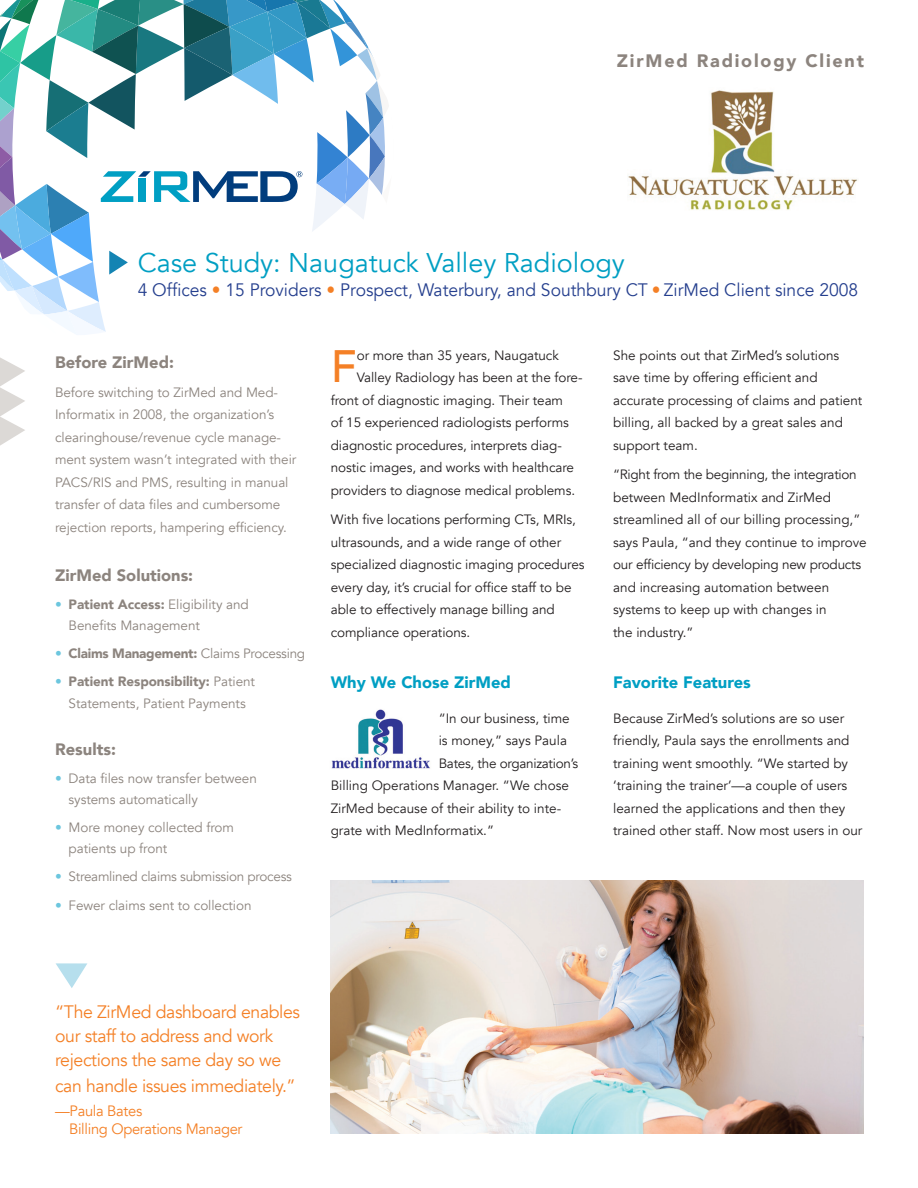
<style>
.page{position:relative;width:918px;height:1188px;background:#fff}
.page>*{position:absolute;margin:0;border:0;box-sizing:border-box;transform-origin:0 0}
.t1{font:500 45.3px "Avenir";color:#f48026}
.t2{font:27px "Avenir";color:#009fc3}
.t3{font:18px/24.5px "Avenir";letter-spacing:-.02em;color:#f48026}
.t4{font:18px "Avenir";color:#253f8e}
.Running_Head_at_top{font:900 18px "Avenir";letter-spacing:.1em;color:#8c847e}
.Running_Head_at_top-2{font:900 16.5px "Avenir";color:#8c847e}
.t5{font:900 16.5px "Avenir";color:#009fc3}
.t6{font:15px "Avenir";letter-spacing:-.02em;color:#f48026}
.t7{font:13.5px/22.5px "Avenir";color:#231f20}
.t8{font:13.5px/22.5px "Avenir";letter-spacing:-.005em;color:#8c847e}
.t9{font:900 13.5px "Avenir";letter-spacing:-.02em;color:#8c847e}
.s1{color:#f48026}
.s2{color:#6cc6de}
.s3{font-weight:900}
.s4{font-weight:400;color:#6cc6de}
.s5{font-weight:400}
</style>
<div class="page">
<img style="left:331px;top:709px;width:99px;height:60px">
<svg style="left:56px;top:963px;width:31px;height:25px"></svg>
<img style="left:628px;top:90px;width:230px;height:120px">
<img style="left:331px;top:880px;width:533px;height:254px">
<svg style="left:0;top:357px;width:25px;height:89px"></svg>
<svg style="left:0;top:0;width:385px;height:335px"></svg>
<p class="Running_Head_at_top" style="left:617px;top:45px;width:249px">ZirMed Radiology Client</p>
<p class="t2" style="left:138px;top:246px;width:489px">Case Study: Naugatuck Valley Radiology</p>
<p class="t4" style="left:138px;top:279px;width:722px">4 Offices <span class="s1">•</span> 15 Providers <span class="s1">•</span> Prospect, Waterbury, and Southbury CT <span class="s1">•</span> ZirMed Client since 2008</p>
<p class="Running_Head_at_top-2" style="left:55px;top:348px;width:120px">Before ZirMed:</p>
<p class="t8" style="left:55px;top:381px;width:243px">Before switching to ZirMed and Med-Informatix in 2008, the organization’s clearinghouse/revenue cycle manage&shy;ment system wasn’t integrated with their PACS/RIS and PMS, resulting in manual transfer of data files and cumbersome rejection reports, hampering efficiency.</p>
<p class="Running_Head_at_top-2" style="left:55px;top:561px;width:140px">ZirMed Solutions:</p>
<p class="t8" style="left:69px;top:594px;width:182px;line-height:21px;text-indent:-14px"><span class="s2">•</span> <span class="s3">Patient Access:</span> Eligibility and<br>Benefits Management</p>
<p class="t9" style="left:55px;top:641px;width:252px"><span class="s4">•</span> Claims Management: <span class="s5">Claims Processing</span></p>
<p class="t8" style="left:55px;top:670px;width:201px;text-align:center"><span class="s2">•</span> <span class="s3">Patient Responsibility:</span> Patient<br>Statements, Patient Payments</p>
<p class="Running_Head_at_top-2" style="left:55px;top:735px;width:62px">Results:</p>
<p class="t8" style="left:69px;top:768px;width:190px;line-height:21px;text-indent:-14px"><span class="s2">•</span> Data files now transfer between systems automatically</p>
<p class="t8" style="left:69px;top:817px;width:167px;line-height:21px;text-indent:-14px"><span class="s2">•</span> More money collected from patients up front</p>
<p class="t8" style="left:55px;top:865px;width:238px"><span class="s2">•</span> Streamlined claims submission process</p>
<p class="t8" style="left:55px;top:894px;width:198px"><span class="s2">•</span> Fewer claims sent to collection</p>
<p class="t1" style="left:331px;top:328px;width:27px">F</p>
<p class="t7" style="left:357px;top:344px;width:204px">or more than 35 years, Naugatuck</p>
<p class="t7" style="left:357px;top:367px;width:227px">Valley Radiology has been at the fore-</p>
<p class="t7" style="left:331px;top:389px;width:234px">front of diagnostic imaging. Their team</p>
<p class="t7" style="left:331px;top:412px;width:240px">of 15 experienced radiologists performs</p>
<p class="t7" style="left:331px;top:434px;width:233px">diagnostic procedures, interprets diag-</p>
<p class="t7" style="left:331px;top:457px;width:245px">nostic images, and works with healthcare</p>
<p class="t7" style="left:331px;top:479px;width:246px">providers to diagnose medical problems.</p>
<p class="t7" style="left:331px;top:509px;width:255px">With five locations performing CTs, MRIs, ultrasounds, and a wide range of other specialized diagnostic imaging procedures every day, it’s crucial for office staff to be able to effectively manage billing and compliance operations.</p>
<p class="t5" style="left:331px;top:669px;width:182px">Why We Chose ZirMed</p>
<p class="t7" style="left:439px;top:707px;width:141px">“In our business, time is money,” says Paula<br>Bates, the organization’s</p>
<p class="t7" style="left:331px;top:775px;width:240px">Billing Operations Manager. “We chose<br>ZirMed because of their ability to inte&shy;grate with MedInformatix.”</p>
<p class="t7" style="left:613px;top:344px;width:251px">She points out that ZirMed’s solutions save time by offering efficient and accurate processing of claims and patient billing, all backed by a great sales and support team.</p>
<p class="t7" style="left:613px;top:464px;width:255px">“Right from the beginning, the integration between MedInformatix and ZirMed streamlined all of our billing processing,” says Paula, “and they continue to improve our efficiency by developing new products and increasing automation between systems to keep up with changes in<br>the industry.”</p>
<p class="t5" style="left:613px;top:669px;width:139px">Favorite Features</p>
<p class="t7" style="left:613px;top:707px;width:251px">Because ZirMed’s solutions are so user friendly, Paula says the enrollments and training went smoothly. “We started by ‘training the trainer’—a couple of users learned the applications and then they trained other staff. Now most users in our</p>
<p class="t3" style="left:55px;top:1000px;width:246px">“The ZirMed dashboard enables our staff to address and work rejections the same day so we can handle issues immediately.”</p>
<p class="t6" style="left:55px;top:1102px;width:89px">—Paula Bates</p>
<p class="t6" style="left:69px;top:1120px;width:175px">Billing Operations Manager</p>
</div>
